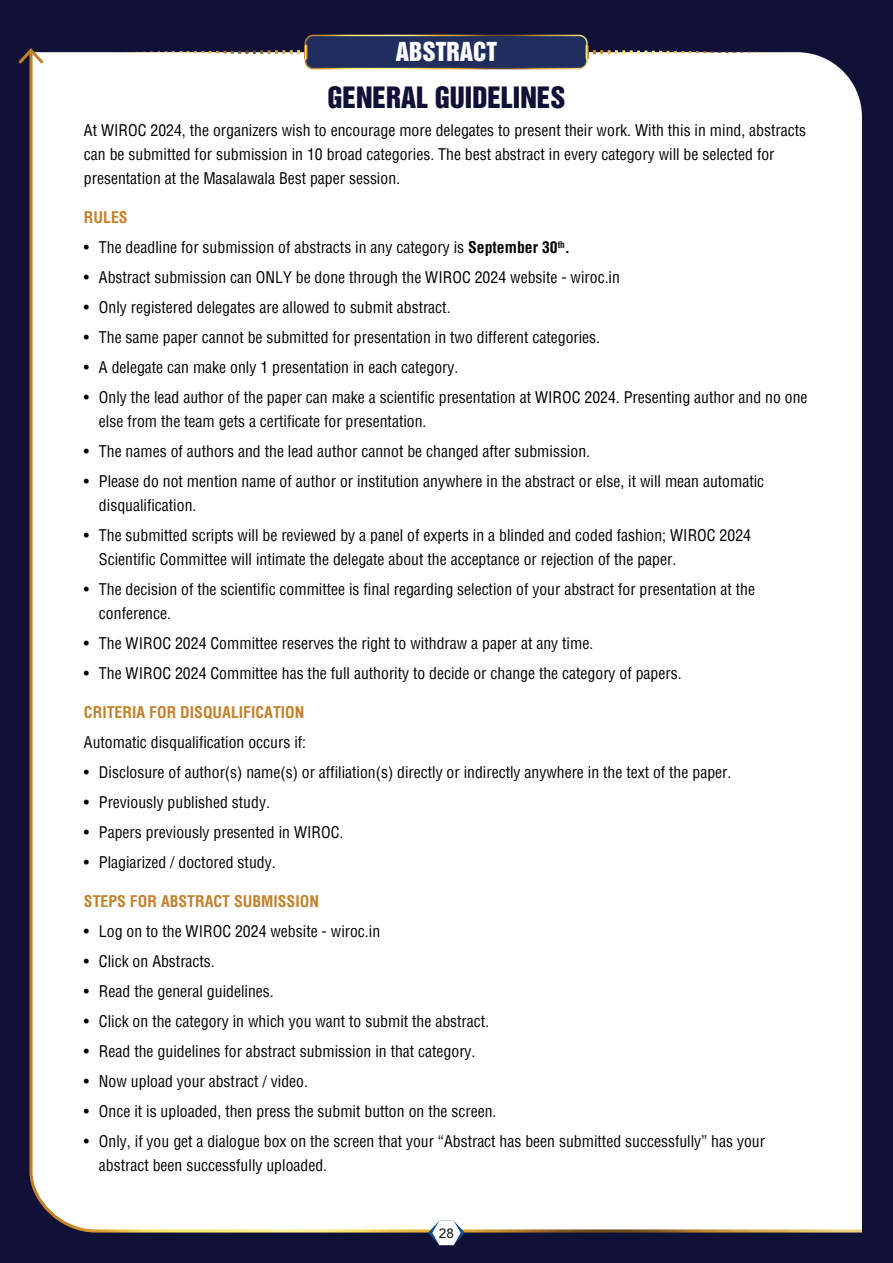
<style>
.page{position:relative;width:893px;height:1263px;background:#111037}
.page>*{position:absolute;margin:0;border:0;box-sizing:border-box;transform-origin:0 0}
.t1{font:27px "Helvetica Inserat";color:#111037}
.t2{font:24px "Helvetica Inserat";color:#fff}
.t3{font:condensed 15.75px/24px "Helvetica";color:#010101}
.t4{font:700 condensed 15.75px "Helvetica";color:#c2812b}
.t5{font:500 13.5px "Avenir";color:#231f20}
.s1{font-weight:700}
</style>
<div class="page">
<div style="left:305px;top:35px;width:282px;height:34px;background:#1f2e5f;border-radius:8px"></div>
<div style="left:305px;top:35px;width:283px;height:34px;border:2px solid #fff;border-radius:8px"></div>
<div style="left:29px;top:48px;width:833px;height:1185px;background:#fff"></div>
<svg style="left:18px;top:48px;width:26px;height:16px"></svg>
<svg style="left:428px;top:1220px;width:37px;height:25px"></svg>
<h2 class="t2" style="left:396px;top:37px;width:103px">ABSTRACT</h2>
<h1 class="t1" style="left:328px;top:81px;width:239px">GENERAL GUIDELINES</h1>
<p class="t3" style="left:84px;top:118px;width:724px">At WIROC 2024, the organizers wish to encourage more delegates to present their work. With this in mind, abstracts can be submitted for submission in 10 broad categories. The best abstract in every category will be selected for presentation at the Masalawala Best paper session.</p>
<p class="t4" style="left:84px;top:207px;width:45px">RULES</p>
<p class="t3" style="left:84px;top:235px;width:488px">• The deadline for submission of abstracts in any category is <span class="s1">September 30</span><sup>th</sup><span class="s1">.</span></p>
<p class="t3" style="left:84px;top:265px;width:537px">• Abstract submission can ONLY be done through the WIROC 2024 website - wiroc.in</p>
<p class="t3" style="left:84px;top:295px;width:368px">• Only registered delegates are allowed to submit abstract.</p>
<p class="t3" style="left:84px;top:325px;width:518px">• The same paper cannot be submitted for presentation in two different categories.</p>
<p class="t3" style="left:84px;top:355px;width:376px">• A delegate can make only 1 presentation in each category.</p>
<p class="t3" style="left:99px;top:385px;width:710px;text-indent:-15px">• Only the lead author of the paper can make a scientific presentation at WIROC 2024. Presenting author and no one else from the team gets a certificate for presentation.</p>
<p class="t3" style="left:84px;top:439px;width:508px">• The names of authors and the lead author cannot be changed after submission.</p>
<p class="t3" style="left:99px;top:469px;width:667px;text-indent:-15px">• Please do not mention name of author or institution anywhere in the abstract or else, it will mean automatic disqualification.</p>
<p class="t3" style="left:99px;top:523px;width:654px;text-indent:-15px">• The submitted scripts will be reviewed by a panel of experts in a blinded and coded fashion; WIROC 2024<br>Scientific Committee will intimate the delegate about the acceptance or rejection of the paper.</p>
<p class="t3" style="left:99px;top:577px;width:658px;text-indent:-15px">• The decision of the scientific committee is final regarding selection of your abstract for presentation at the conference.</p>
<p class="t3" style="left:84px;top:631px;width:511px">• The WIROC 2024 Committee reserves the right to withdraw a paper at any time.</p>
<p class="t3" style="left:84px;top:661px;width:599px">• The WIROC 2024 Committee has the full authority to decide or change the category of papers.</p>
<p class="t4" style="left:84px;top:702px;width:222px">CRITERIA FOR DISQUALIFICATION</p>
<p class="t3" style="left:84px;top:730px;width:224px">Automatic disqualification occurs if:</p>
<p class="t3" style="left:84px;top:760px;width:649px">• Disclosure of author(s) name(s) or affiliation(s) directly or indirectly anywhere in the text of the paper.</p>
<p class="t3" style="left:84px;top:790px;width:187px">• Previously published study.</p>
<p class="t3" style="left:84px;top:820px;width:261px">• Papers previously presented in WIROC.</p>
<p class="t3" style="left:84px;top:850px;width:193px">• Plagiarized / doctored study.</p>
<p class="t4" style="left:84px;top:891px;width:237px">STEPS FOR ABSTRACT SUBMISSION</p>
<p class="t3" style="left:84px;top:919px;width:298px">• Log on to the WIROC 2024 website - wiroc.in</p>
<p class="t3" style="left:84px;top:949px;width:132px">• Click on Abstracts.</p>
<p class="t3" style="left:84px;top:979px;width:191px">• Read the general guidelines.</p>
<p class="t3" style="left:84px;top:1009px;width:407px">• Click on the category in which you want to submit the abstract.</p>
<p class="t3" style="left:84px;top:1039px;width:393px">• Read the guidelines for abstract submission in that category.</p>
<p class="t3" style="left:84px;top:1069px;width:226px">• Now upload your abstract / video.</p>
<p class="t3" style="left:84px;top:1099px;width:414px">• Once it is uploaded, then press the submit button on the screen.</p>
<p class="t3" style="left:99px;top:1129px;width:668px;text-indent:-15px">• Only, if you get a dialogue box on the screen that your “Abstract has been submitted successfully” has your abstract been successfully uploaded.</p>
<p class="t5" style="left:439px;top:1221px;width:17px">28</p>
</div>
